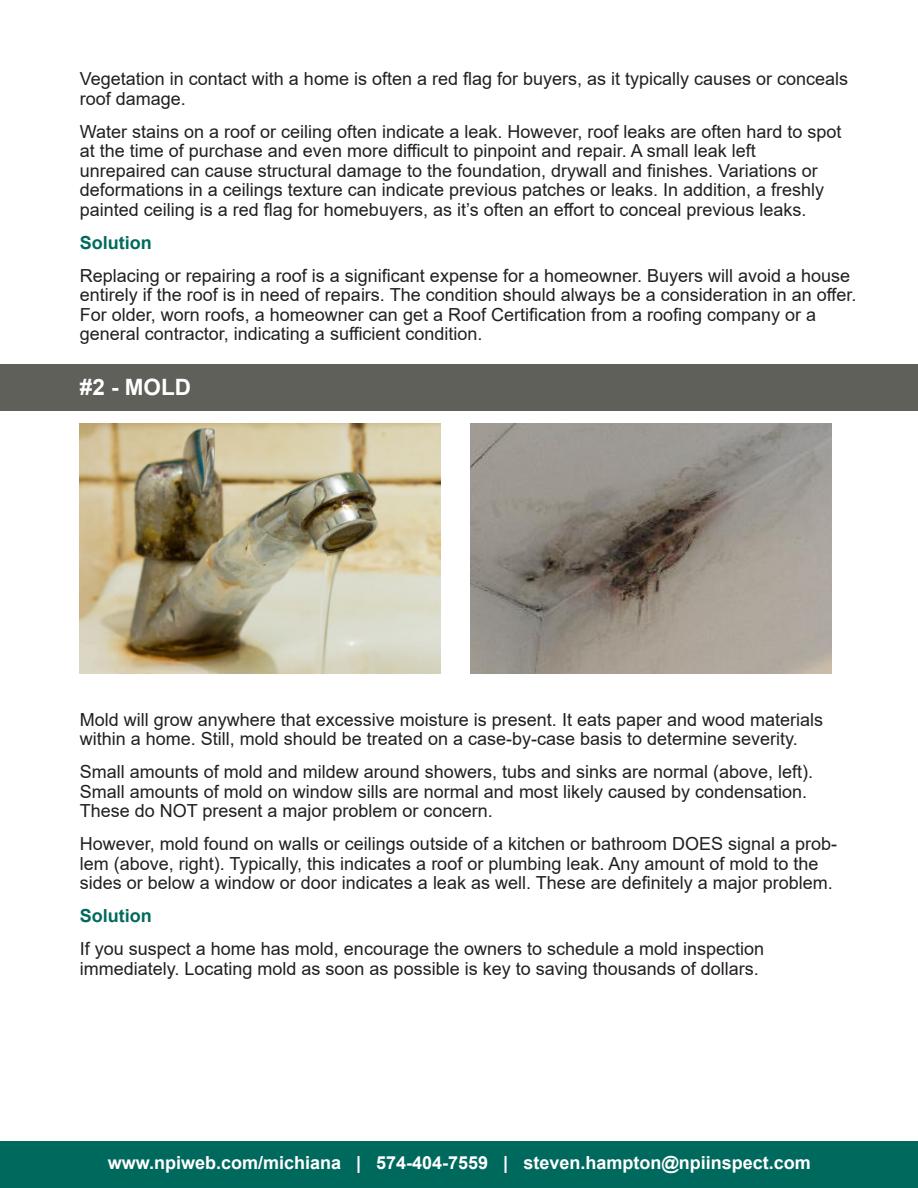
<style>
.page{position:relative;width:918px;height:1188px;background:#fff}
.page>*{position:absolute;margin:0;border:0;box-sizing:border-box;transform-origin:0 0}
.t1{font:700 22.5px "Arial";color:#fff}
.t2{font:18px/19.5px "Arial";color:#231f20}
.t3{font:700 18px "Arial";color:#fff}
.t4{font:700 18px "Arial";color:#00695e}
</style>
<div class="page">
<div style="left:0;top:364px;width:918px;height:47px;background:#60605b"></div>
<img style="left:80px;top:424px;width:361px;height:249px">
<img style="left:471px;top:424px;width:360px;height:249px">
<div style="left:0;top:1142px;width:918px;height:46px;background:#00695e"></div>
<hr style="left:917px;top:272px;width:1px;height:47px;background:#60605b">
<p class="t2" style="left:80px;top:69px;width:770px">Vegetation in contact with a home is often a red flag for buyers, as it typically causes or conceals roof damage.</p>
<p class="t2" style="left:80px;top:122px;width:763px">Water stains on a roof or ceiling often indicate a leak. However, roof leaks are often hard to spot at the time of purchase and even more difficult to pinpoint and repair. A small leak left</p>
<p class="t2" style="left:80px;top:161px;width:740px">unrepaired can cause structural damage to the foundation, drywall and finishes. Variations or</p>
<p class="t2" style="left:80px;top:180px;width:746px">deformations in a ceilings texture can indicate previous patches or leaks. In addition, a freshly painted ceiling is a red flag for homebuyers, as it’s often an effort to conceal previous leaks.</p>
<p class="t4" style="left:80px;top:230px;width:74px">Solution</p>
<p class="t2" style="left:80px;top:266px;width:778px">Replacing or repairing a roof is a significant expense for a homeowner. Buyers will avoid a house entirely if the roof is in need of repairs. The condition should always be a consideration in an offer.<br>For older, worn roofs, a homeowner can get a Roof Certification from a roofing company or a</p>
<p class="t2" style="left:80px;top:324px;width:404px">general contractor, indicating a sufficient condition.</p>
<p class="t1" style="left:80px;top:371px;width:113px">#2 - MOLD</p>
<p class="t2" style="left:80px;top:710px;width:745px">Mold will grow anywhere that excessive moisture is present. It eats paper and wood materials within a home. Still, mold should be treated on a case-by-case basis to determine severity.</p>
<p class="t2" style="left:80px;top:762px;width:735px">Small amounts of mold and mildew around showers, tubs and sinks are normal (above, left).<br>Small amounts of mold on window sills are normal and most likely caused by condensation.<br>These do NOT present a major problem or concern.</p>
<p class="t2" style="left:80px;top:834px;width:759px">However, mold found on walls or ceilings outside of a kitchen or bathroom DOES signal a prob&shy;lem (above, right). Typically, this indicates a roof or plumbing leak. Any amount of mold to the sides or below a window or door indicates a leak as well. These are definitely a major problem.</p>
<p class="t4" style="left:80px;top:903px;width:74px">Solution</p>
<p class="t2" style="left:80px;top:939px;width:686px">If you suspect a home has mold, encourage the owners to schedule a mold inspection</p>
<p class="t2" style="left:80px;top:959px;width:680px">immediately. Locating mold as soon as possible is key to saving thousands of dollars.</p>
<p class="t3" style="left:108px;top:1150px;width:705px">www.npiweb.com/michiana | 574-404-7559 | steven.hampton@npiinspect.com</p>
</div>
